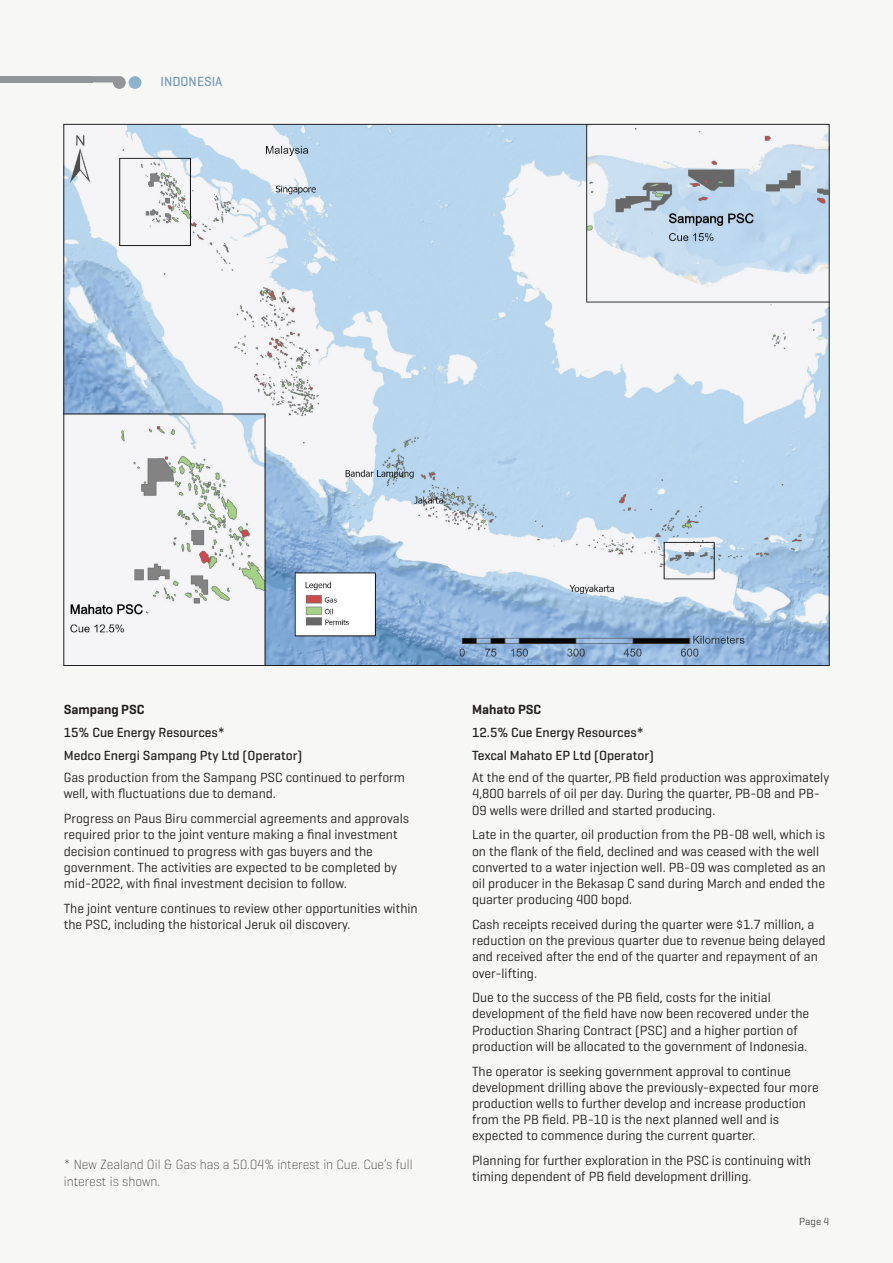
<style>
.page{position:relative;width:893px;height:1263px;background:#f7f7f5}
.page>*{position:absolute;margin:0;border:0;box-sizing:border-box;transform-origin:0 0}
.Nom_Form_Voting{font:13.5px/16.2px "Geogrotesque";color:#231f20}
.Nom_Form_Voting-2{font:500 13.5px "Geogrotesque";color:#231f20}
.Nom_Form_Voting-3{font:200 13.5px/16.5px "Geogrotesque";color:#231f20}
.Nom_Form_Voting-4{font:600 13.5px "Geogrotesque";color:#231f20}
.Nom_Form_Voting-5{font:500 13.5px "Geogrotesque";color:#799bbd}
.t1{font:10.5px "Geogrotesque";color:#454647}
</style>
<div class="page">
<img style="left:66px;top:126px;width:761px;height:538px">
<div style="left:129px;top:76px;width:12px;height:13px;background:#8cb2d0;border-radius:50%"></div>
<div style="left:113px;top:76px;width:13px;height:13px;background:#949599;border-radius:6px"></div>
<div style="left:0;top:76px;width:93px;height:6px;background:#949599"></div>
<p class="Nom_Form_Voting-5" style="left:161px;top:73px;width:63px">INDONESIA</p>
<p class="Nom_Form_Voting-4" style="left:64px;top:701px;width:82px">Sampang PSC</p>
<p class="Nom_Form_Voting-2" style="left:64px;top:724px;width:163px">15% Cue Energy Resources*</p>
<p class="Nom_Form_Voting-2" style="left:64px;top:747px;width:240px">Medco Energi Sampang Pty Ltd (Operator)</p>
<p class="Nom_Form_Voting" style="left:64px;top:769px;width:343px">Gas production from the Sampang PSC continued to perform well, with fluctuations due to demand.</p>
<p class="Nom_Form_Voting" style="left:64px;top:810px;width:347px">Progress on Paus Biru commercial agreements and approvals required prior to the joint venture making a final investment decision continued to progress with gas buyers and the government. The activities are expected to be completed by mid-2022, with final investment decision to follow.</p>
<p class="Nom_Form_Voting" style="left:64px;top:899px;width:355px">The joint venture continues to review other opportunities within the PSC, including the historical Jeruk oil discovery.</p>
<p class="Nom_Form_Voting-3" style="left:64px;top:1156px;width:350px">* New Zealand Oil &amp; Gas has a 50.04% interest in Cue. Cue’s full interest is shown.</p>
<p class="Nom_Form_Voting-4" style="left:472px;top:701px;width:71px">Mahato PSC</p>
<p class="Nom_Form_Voting-2" style="left:472px;top:724px;width:173px">12.5% Cue Energy Resources*</p>
<p class="Nom_Form_Voting-2" style="left:472px;top:747px;width:184px">Texcal Mahato EP Ltd (Operator)</p>
<p class="Nom_Form_Voting" style="left:472px;top:769px;width:359px">At the end of the quarter, PB field production was approximately<br>4,800 barrels of oil per day. During the quarter, PB-08 and PB-<br>09 wells were drilled and started producing.</p>
<p class="Nom_Form_Voting" style="left:472px;top:826px;width:355px">Late in the quarter, oil production from the PB-08 well, which is on the flank of the field, declined and was ceased with the well converted to a water injection well. PB-09 was completed as an oil producer in the Bekasap C sand during March and ended the quarter producing 400 bopd.</p>
<p class="Nom_Form_Voting" style="left:472px;top:916px;width:355px">Cash receipts received during the quarter were $1.7 million, a reduction on the previous quarter due to revenue being delayed and received after the end of the quarter and repayment of an over-lifting.</p>
<p class="Nom_Form_Voting" style="left:472px;top:989px;width:339px">Due to the success of the PB field, costs for the initial development of the field have now been recovered under the Production Sharing Contract (PSC) and a higher portion of production will be allocated to the government of Indonesia.</p>
<p class="Nom_Form_Voting" style="left:472px;top:1062px;width:348px">The operator is seeking government approval to continue development drilling above the previously-expected four more production wells to further develop and increase production from the PB field. PB-10 is the next planned well and is expected to commence during the current quarter.</p>
<p class="Nom_Form_Voting" style="left:472px;top:1152px;width:340px">Planning for further exploration in the PSC is continuing with timing dependent of PB field development drilling.</p>
<p class="t1" style="left:799px;top:1214px;width:31px">Page 4</p>
</div>
